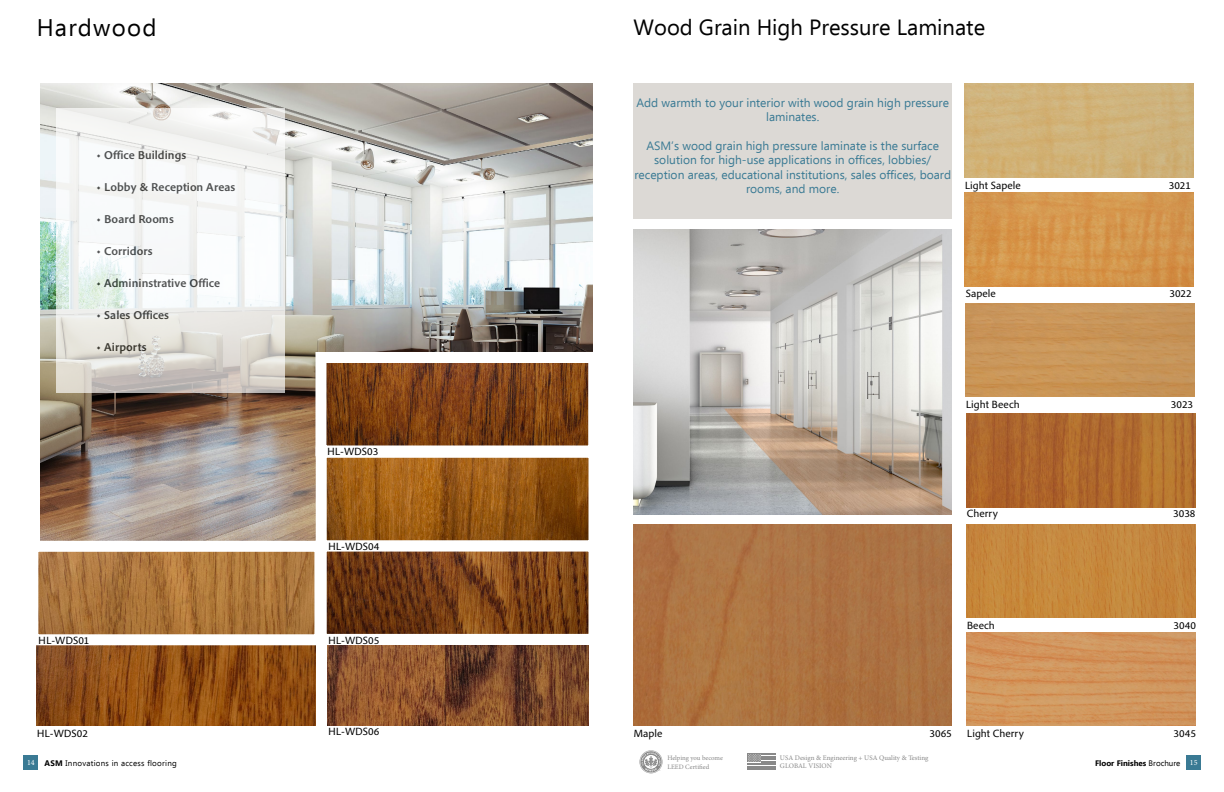
<style>
.page{position:relative;width:1224px;height:792px;background:#fff}
.page>*{position:absolute;margin:0;border:0;box-sizing:border-box;transform-origin:0 0}
.t1{font:24px "Ebrima";letter-spacing:.05em;color:#000}
.t2{font:22px "Ebrima";color:#000}
.t3{font:12px/14.4px "Ebrima";color:#3a7a94;text-align:center}
.t4{font:600 12px "Pelago";color:#000}
.t5{font:11px "Pelago";color:#000}
.t6{font:8px "Ebrima";letter-spacing:.03em;color:#000}
.t7{font:700 8px "Ebrima";color:#000}
.t8{font:7px/8.4px "Minion Pro";color:#898989}
.t9{font:6.8px/9px "Minion Pro";color:#898989}
.s1{font-family:"Minion Pro";color:#fff}
.s2{font-weight:700}
.s3{font-weight:400}
.s4{font-family:"Minion Pro";font-weight:400;color:#fff}
</style>
<div class="page">
<div style="left:24px;top:756px;width:14px;height:14px;background:#3a7a94"></div>
<div style="left:1187px;top:756px;width:14px;height:14px;background:#3a7a94"></div>
<svg style="left:640px;top:750px;width:22px;height:23px"></svg>
<div style="left:747px;top:754px;width:29px;height:16px;background:#898989"></div>
<svg style="left:747px;top:754px;width:29px;height:12px"></svg>
<img style="left:37px;top:646px;width:279px;height:80px">
<img style="left:41px;top:84px;width:552px;height:457px">
<img style="left:965px;top:193px;width:229px;height:93px">
<img style="left:965px;top:84px;width:229px;height:93px">
<img style="left:967px;top:524px;width:229px;height:94px">
<img style="left:634px;top:524px;width:318px;height:202px">
<img style="left:967px;top:414px;width:229px;height:93px">
<img style="left:967px;top:632px;width:229px;height:94px">
<img style="left:965px;top:303px;width:229px;height:94px">
<div style="left:634px;top:84px;width:318px;height:135px;background:#dcd9d5"></div>
<img style="left:634px;top:230px;width:318px;height:284px">
<img style="left:327px;top:364px;width:261px;height:269px">
<div style="left:316px;top:540px;width:284px;height:105px;border:11px solid #fff"></div>
<div style="left:316px;top:447px;width:284px;height:104px;border:11px solid #fff"></div>
<div style="left:315px;top:352px;width:284px;height:104px;border:11px solid #fff"></div>
<img style="left:39px;top:553px;width:274px;height:80px">
<div style="left:27px;top:541px;width:298px;height:104px;border:11px solid #fff"></div>
<svg style="left:56px;top:108px;width:229px;height:284px"></svg>
<img style="left:327px;top:645px;width:262px;height:81px">
<h1 class="t1" style="left:37px;top:11px;width:121px">Hardwood</h1>
<h2 class="t2" style="left:634px;top:11px;width:353px">Wood Grain High Pressure Laminate</h2>
<p class="t4" style="left:97px;top:146px;width:91px">• Office Buildings</p>
<p class="t4" style="left:97px;top:178px;width:140px">• Lobby &amp; Reception Areas</p>
<p class="t4" style="left:97px;top:210px;width:79px">• Board Rooms</p>
<p class="t4" style="left:97px;top:242px;width:57px">• Corridors</p>
<p class="t4" style="left:97px;top:274px;width:125px">• Admininstrative Office</p>
<p class="t4" style="left:97px;top:306px;width:74px">• Sales Offices</p>
<p class="t4" style="left:97px;top:339px;width:51px">• Airports</p>
<p class="t5" style="left:38px;top:633px;width:53px">HL-WDS01</p>
<p class="t5" style="left:327px;top:444px;width:53px">HL-WDS03</p>
<p class="t5" style="left:328px;top:539px;width:53px">HL-WDS04</p>
<p class="t5" style="left:328px;top:633px;width:53px">HL-WDS05</p>
<p class="t3" style="left:636px;top:95px;width:314px">Add warmth to your interior with wood grain high pressure laminates.</p>
<p class="t3" style="left:634px;top:138px;width:318px">ASM’s wood grain high pressure laminate is the surface solution for high-use applications in offices, lobbies/ reception areas, educational institutions, sales offices, board rooms, and more.</p>
<p class="t5" style="left:965px;top:178px;width:57px">Light Sapele</p>
<p class="t5" style="left:966px;top:286px;width:32px">Sapele</p>
<p class="t5" style="left:966px;top:397px;width:56px">Light Beech</p>
<p class="t5" style="left:967px;top:506px;width:33px">Cherry</p>
<p class="t5" style="left:967px;top:618px;width:30px">Beech</p>
<p class="t5" style="left:1169px;top:178px;width:24px">3021</p>
<p class="t5" style="left:1169px;top:286px;width:24px">3022</p>
<p class="t5" style="left:1171px;top:397px;width:24px">3023</p>
<p class="t5" style="left:1173px;top:506px;width:24px">3038</p>
<p class="t5" style="left:1174px;top:618px;width:24px">3040</p>
<p class="t5" style="left:37px;top:726px;width:53px">HL-WDS02</p>
<p class="t5" style="left:328px;top:724px;width:53px">HL-WDS06</p>
<p class="t5" style="left:633px;top:726px;width:30px">Maple</p>
<p class="t5" style="left:967px;top:726px;width:59px">Light Cherry</p>
<p class="t5" style="left:930px;top:726px;width:24px">3065</p>
<p class="t5" style="left:1174px;top:726px;width:24px">3045</p>
<p class="t9" style="left:667px;top:753px;width:57px">Helping you become<br>LEED Certified</p>
<p class="t8" style="left:780px;top:754px;width:150px">USA Design &amp; Engineering + USA Quality &amp; Testing<br>GLOBAL VISION</p>
<p class="t6" style="left:27px;top:757px;width:151px"><span class="s1">14</span> <span class="s2">ASM</span> Innovations in access flooring</p>
<p class="t7" style="left:1095px;top:757px;width:104px">Floor Finishes <span class="s3">Brochure</span> <span class="s4">15</span></p>
</div>
